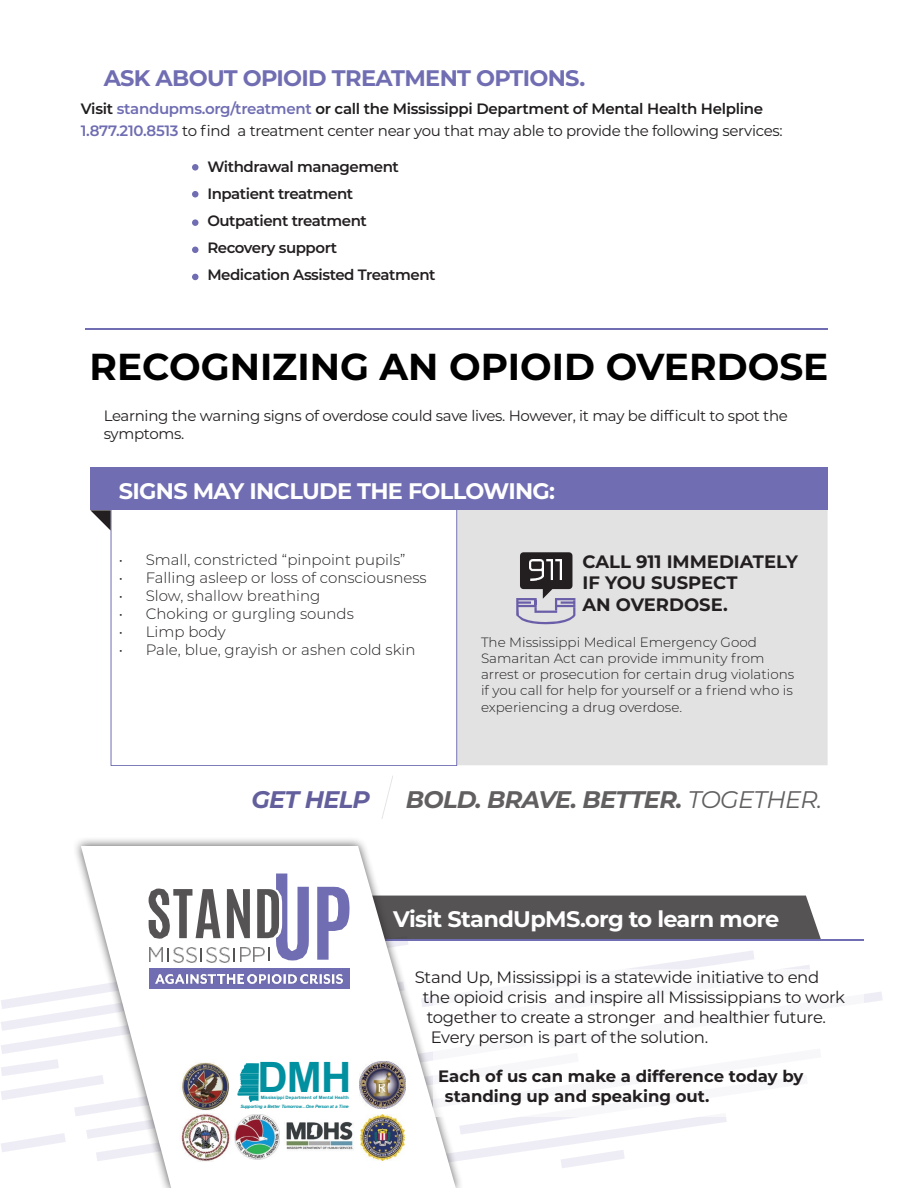
<style>
.page{position:relative;width:918px;height:1188px;background:#fff}
.page>*{position:absolute;margin:0;border:0;box-sizing:border-box;transform-origin:0 0}
.t1{font:700 42px "Arial";color:#0090a0}
.t2{font:700 37.5px "Montserrat";color:#000}
.t3{font:italic 700 24px "Montserrat";letter-spacing:-.03em;color:#615f5f}
.t4{font:italic 700 24px "Montserrat";letter-spacing:-.03em;color:#625f9c}
.t5{font:700 22.5px "Montserrat";letter-spacing:-.03em;color:#fff}
.t6{font:700 22.5px "Montserrat";letter-spacing:-.03em;color:#706db2}
.t7{font:700 18px/21.6px "Montserrat";color:#231f20}
.t8{font:16.5px "Montserrat";letter-spacing:-.02em;color:#231f20}
.t9{font:700 16.5px "Montserrat";color:#231f20}
.t10{font:15px/22.5px "Montserrat";letter-spacing:-.02em;color:#1f1c1d}
.t11{font:300 15px "Montserrat";color:#231f20}
.t12{font:600 15px "Montserrat";letter-spacing:-.03em;color:#231f20}
.t13{font:15px/18px "Montserrat";letter-spacing:-.02em;color:#231f20}
.t14{font:300 13.5px "Montserrat";color:#231f20}
.t15{font:italic 700 4.5px/9px "Arial";letter-spacing:-.06em;color:#0090a0;text-align:right}
.s1{font-weight:600}
.s2{font-weight:600;color:#6f6db2}
.s3{font-weight:400}
.s4{font-style:normal}
</style>
<div class="page">
<div style="left:72px;top:836px;width:393px;height:352px;background:#231f20;opacity:.75"></div>
<svg style="left:81px;top:846px;width:375px;height:342px"></svg>
<div style="left:457px;top:510px;width:371px;height:255px;background:#e2e2e2"></div>
<div style="left:111px;top:509px;width:346px;height:257px;border:1px solid #706db2"></div>
<div style="left:90px;top:468px;width:738px;height:42px;background:#706db2"></div>
<svg style="left:90px;top:510px;width:21px;height:21px"></svg>
<svg style="left:516px;top:552px;width:59px;height:72px;background:#87848e"></svg>
<hr style="left:85px;top:328px;width:743px;height:2px;background:#706db2">
<div style="left:192px;top:164px;width:7px;height:7px;border:2px solid #706db2;border-radius:50%"></div>
<div style="left:192px;top:191px;width:7px;height:6px;border:2px solid #706db2;border-radius:50%"></div>
<div style="left:192px;top:219px;width:7px;height:7px;border:2px solid #706db2;border-radius:50%"></div>
<div style="left:192px;top:247px;width:7px;height:6px;border:2px solid #706db2;border-radius:50%"></div>
<div style="left:192px;top:274px;width:7px;height:6px;border:2px solid #706db2;border-radius:50%"></div>
<svg style="left:381px;top:776px;width:12px;height:43px"></svg>
<svg style="left:1px;top:874px;width:882px;height:294px"></svg>
<div style="left:149px;top:969px;width:200px;height:20px;background:#706db2"></div>
<img style="left:155px;top:974px;width:60px;height:10px">
<img style="left:218px;top:975px;width:26px;height:8px">
<img style="left:248px;top:974px;width:48px;height:10px">
<img style="left:300px;top:974px;width:42px;height:10px">
<p class="t6" style="left:104px;top:62px;width:483px">ASK ABOUT OPIOID TREATMENT OPTIONS.</p>
<p class="t10" style="left:81px;top:97px;width:703px"><span class="s1">Visit</span> <span class="s2">standupms.org/treatment</span> <span class="s1">or call the Mississippi Department of Mental Health Helpline<br></span><span class="s2">1.877.210.8513</span> to find a treatment center near you that may able to provide the following services:</p>
<p class="t12" style="left:207px;top:156px;width:193px">Withdrawal management</p>
<p class="t12" style="left:207px;top:183px;width:147px">Inpatient treatment</p>
<p class="t12" style="left:207px;top:210px;width:161px">Outpatient treatment</p>
<p class="t12" style="left:207px;top:237px;width:131px">Recovery support</p>
<p class="t12" style="left:207px;top:264px;width:230px">Medication Assisted Treatment</p>
<p class="t2" style="left:90px;top:339px;width:740px">RECOGNIZING AN OPIOID OVERDOSE</p>
<p class="t13" style="left:104px;top:406px;width:686px">Learning the warning signs of overdose could save lives. However, it may be difficult to spot the symptoms.</p>
<p class="t5" style="left:119px;top:474px;width:438px">SIGNS MAY INCLUDE THE FOLLOWING:</p>
<p class="t11" style="left:119px;top:549px;width:288px">• Small, constricted “pinpoint pupils”</p>
<p class="t11" style="left:119px;top:567px;width:309px">• Falling asleep or loss of consciousness</p>
<p class="t11" style="left:119px;top:585px;width:203px">• Slow, shallow breathing</p>
<p class="t11" style="left:119px;top:603px;width:237px">• Choking or gurgling sounds</p>
<p class="t11" style="left:119px;top:621px;width:109px">• Limp body</p>
<p class="t11" style="left:119px;top:639px;width:298px">• Pale, blue, grayish or ashen cold skin</p>
<p class="t7" style="left:583px;top:549px;width:217px">CALL 911 IMMEDIATELY<br>IF YOU SUSPECT</p>
<p class="t7" style="left:583px;top:593px;width:147px">AN OVERDOSE.</p>
<p class="t14" style="left:481px;top:633px;width:277px">The Mississippi Medical Emergency Good</p>
<p class="t14" style="left:481px;top:649px;width:285px">Samaritan Act can provide immunity from</p>
<p class="t14" style="left:481px;top:665px;width:315px">arrest or prosecution for certain drug violations</p>
<p class="t14" style="left:481px;top:681px;width:313px">if you call for help for yourself or a friend who is</p>
<p class="t14" style="left:481px;top:698px;width:203px">experiencing a drug overdose.</p>
<p class="t4" style="left:251px;top:783px;width:120px">GET HELP</p>
<p class="t3" style="left:406px;top:783px;width:418px">BOLD. BRAVE. BETTER. <span class="s3">TOGETHER.</span></p>
<p class="t1" style="left:257px;top:1048px;width:96px">DMH</p>
<p class="t15" style="left:240px;top:1093px;width:110px"><span class="s4">Mississippi Department of Mental Health<br></span>Supporting a Better Tomorrow...One Person at a Time</p>
<p class="t5" style="left:393px;top:903px;width:388px">Visit StandUpMS.org to learn more</p>
<p class="t8" style="left:415px;top:966px;width:406px">Stand Up, Mississippi is a statewide initiative to end</p>
<p class="t8" style="left:423px;top:986px;width:424px">the opioid crisis and inspire all Mississippians to work</p>
<p class="t8" style="left:427px;top:1006px;width:401px">together to create a stronger and healthier future.</p>
<p class="t8" style="left:431px;top:1026px;width:279px">Every person is part of the solution.</p>
<p class="t9" style="left:438px;top:1065px;width:367px">Each of us can make a difference today by</p>
<p class="t9" style="left:445px;top:1084px;width:266px">standing up and speaking out.</p>
</div>
